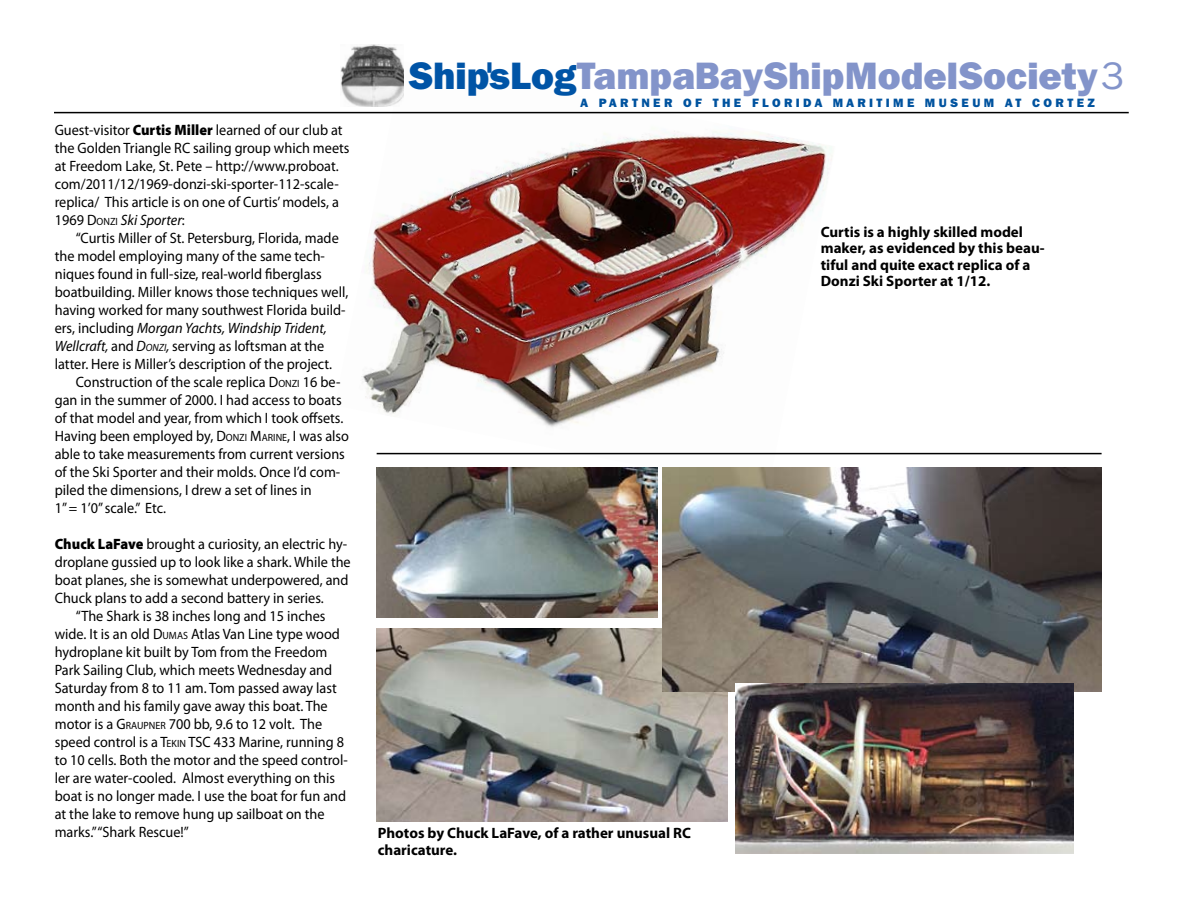
<style>
.page{position:relative;width:1188px;height:918px;background:#fff}
.page>*{position:absolute;margin:0;border:0;box-sizing:border-box;transform-origin:0 0}
.t1{font:800 37.95px "Franklin Gothic IT Cby BT";color:#8394ca}
.t2{font:15px/18px "Myriad Pro";color:#000;scale:.95 1}
.t3{font:700 15px/16.5px "Myriad Pro";color:#000}
.t4{font:800 12px "Franklin Gothic IT Cby BT";letter-spacing:.28em;color:#00539f}
.s1{font-weight:900}
.s2{font-style:inherit}
.s3{font-size:10.5px}
.s4{font-style:italic}
.s5{font-style:italic;font-size:10.5px}
.s6{color:#0054a6}
.s7{font-weight:400}
</style>
<div class="page">
<img style="left:335px;top:106px;width:501px;height:385px">
<hr style="left:54px;top:112px;width:1075px;height:1px;background:#000">
<div style="left:580px;top:97px;width:537px;height:14px;background:#fff"></div>
<img style="left:340px;top:45px;width:64px;height:61px">
<img style="left:377px;top:629px;width:351px;height:192px">
<img style="left:377px;top:467px;width:280px;height:150px">
<img style="left:663px;top:467px;width:439px;height:225px">
<img style="left:735px;top:684px;width:339px;height:169px">
<hr style="left:377px;top:453px;width:725px;height:1px;background:#000">
<p class="t2" style="left:55px;top:120px;width:312px">Guest-visitor <span class="s1">Curtis Miller</span> learned of our club at the Golden Triangle RC sailing group which meets at Freedom Lake, St. Pete – http://www.proboat. com/2011/12/1969-donzi-ski-sporter-112-scale&shy;replica/ This article is on one of Curtis’ models, a 1969 <span class="s2">D</span><span class="s3">ONZI</span> <span class="s4">Ski Sporter</span>:</p>
<p class="t2" style="left:55px;top:228px;width:310px;text-indent:21px">“Curtis Miller of St. Petersburg, Florida, made the model employing many of the same tech&shy;niques found in full-size, real-world fiberglass boatbuilding. Miller knows those techniques well, having worked for many southwest Florida build&shy;ers, including <span class="s4">Morgan Yachts, Windship Trident, Wellcraft,</span> and <span class="s4">D</span><span class="s5">ONZI</span><span class="s4">,</span> serving as loftsman at the latter. Here is Miller’s description of the project.</p>
<p class="t2" style="left:55px;top:372px;width:311px;text-indent:21px">Construction of the scale replica <span class="s2">D</span><span class="s3">ONZI</span> 16 be&shy;gan in the summer of 2000. I had access to boats of that model and year, from which I took offsets.<br>Having been employed by, <span class="s2">D</span><span class="s3">ONZI</span> <span class="s2">M</span><span class="s3">ARINE</span>, I was also able to take measurements from current versions of the Ski Sporter and their molds. Once I’d com&shy;piled the dimensions, I drew a set of lines in<br>1” = 1’0” scale.” Etc.</p>
<p class="t2" style="left:55px;top:534px;width:309px"><span class="s1">Chuck LaFave</span> brought a curiosity, an electric hy-</p>
<p class="t2" style="left:55px;top:552px;width:313px">droplane gussied up to look like a shark. While the</p>
<p class="t2" style="left:55px;top:570px;width:311px">boat planes, she is somewhat underpowered, and</p>
<p class="t2" style="left:55px;top:588px;width:285px">Chuck plans to add a second battery in series.</p>
<p class="t2" style="left:76px;top:606px;width:264px">“The Shark is 38 inches long and 15 inches</p>
<p class="t2" style="left:55px;top:624px;width:302px">wide. It is an old <span class="s2">D</span> <span class="s3">UMAS</span> Atlas Van Line type wood</p>
<p class="t2" style="left:55px;top:642px;width:289px">hydroplane kit built by Tom from the Freedom</p>
<p class="t2" style="left:55px;top:660px;width:294px">Park Sailing Club, which meets Wednesday and</p>
<p class="t2" style="left:55px;top:678px;width:298px">Saturday from 8 to 11 am. Tom passed away last</p>
<p class="t2" style="left:55px;top:696px;width:289px">month and his family gave away this boat. The</p>
<p class="t2" style="left:55px;top:714px;width:283px">motor is a <span class="s2">G</span><span class="s3">RAUPNER</span> 700 bb, 9.6 to 12 volt. The</p>
<p class="t2" style="left:55px;top:732px;width:306px">speed control is a <span class="s2">T</span><span class="s3">EKIN</span> TSC 433 Marine, running 8</p>
<p class="t2" style="left:55px;top:750px;width:310px">to 10 cells. Both the motor and the speed control-</p>
<p class="t2" style="left:55px;top:768px;width:297px">ler are water-cooled. Almost everything on this</p>
<p class="t2" style="left:55px;top:786px;width:308px">boat is no longer made. I use the boat for fun and</p>
<p class="t2" style="left:55px;top:804px;width:286px">at the lake to remove hung up sailboat on the</p>
<p class="t2" style="left:55px;top:822px;width:143px">marks.” “Shark Rescue!”</p>
<h1 class="t1" style="left:408px;top:52px;width:717px"><span class="s6">Ship'sLog</span>TampaBayShipModelSociety<span class="s7">3</span></h1>
<p class="t4" style="left:580px;top:95px;width:516px">A PARTNER OF THE FLORIDA MARITIME MUSEUM AT CORTEZ</p>
<p class="t3" style="left:821px;top:223px;width:225px">Curtis is a highly skilled model maker, as evidenced by this beau&shy;tiful and quite exact replica of a<br>Donzi Ski Sporter at 1/12.</p>
<p class="t3" style="left:378px;top:824px;width:315px">Photos by Chuck LaFave, of a rather unusual RC charicature.</p>
</div>
